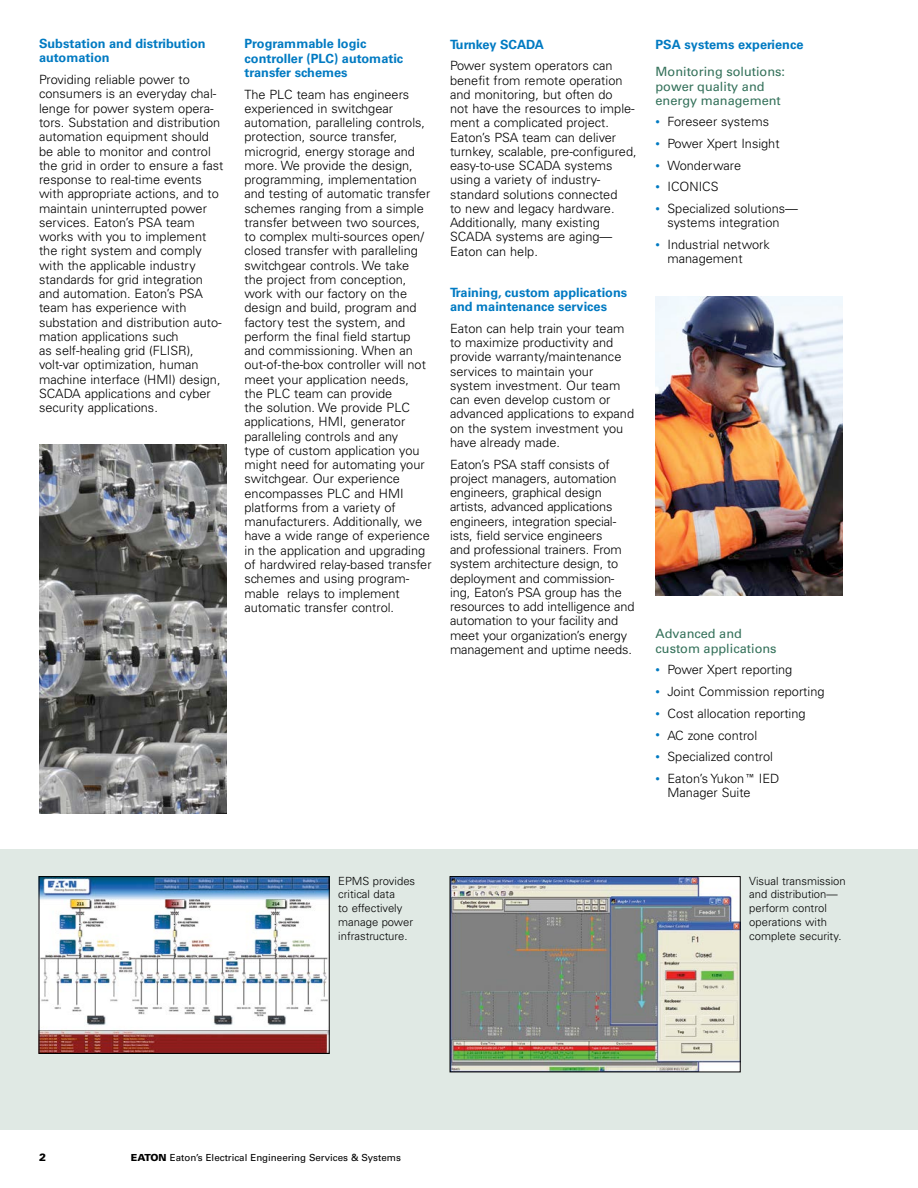
<style>
.page{position:relative;width:918px;height:1188px;background:#fff}
.page>*{position:absolute;margin:0;border:0;box-sizing:border-box;transform-origin:0 0}
.t1{font:300 12.75px/14.2px "Univers LT Std";color:#000}
.t2{font:700 12.75px/14.2px "Univers LT Std";color:#007ac2}
.t3{font:12.75px/14.2px "Univers LT Std";color:#34715a}
.t4{font:300 11.25px/13.8px "Univers LT Std";color:#000}
.t5{font:900 10.5px "Univers LT Std";color:#000}
.t6{font:9.75px "Univers LT Std";color:#000}
.s1{font-size:9px;color:#007ac2}
.s2{font-family:"Universal Newswith Comm Pi";font-weight:400}
.s3{font-weight:900}
</style>
<div class="page">
<div style="left:0;top:850px;width:918px;height:280px;background:#e0e9e4"></div>
<img style="left:41px;top:878px;width:286px;height:174px">
<div style="left:39px;top:876px;width:290px;height:178px;border:1px solid #000"></div>
<img style="left:452px;top:878px;width:286px;height:192px">
<div style="left:450px;top:876px;width:290px;height:196px;border:1px solid #000"></div>
<img style="left:39px;top:444px;width:187px;height:370px">
<img style="left:656px;top:296px;width:187px;height:300px">
<p class="t2" style="left:39px;top:37px;width:168px">Substation and distribution automation</p>
<p class="t1" style="left:39px;top:73px;width:186px">Providing reliable power to consumers is an everyday chal&shy;lenge for power system opera&shy;tors. Substation and distribution automation equipment should be able to monitor and control the grid in order to ensure a fast response to real-time events with appropriate actions, and to maintain uninterrupted power services. Eaton’s PSA team works with you to implement the right system and comply with the applicable industry standards for grid integration and automation. Eaton’s PSA team has experience with substation and distribution auto&shy;mation applications such<br>as self-healing grid (FLISR), volt-var optimization, human machine interface (HMI) design,<br>SCADA applications and cyber security applications.</p>
<p class="t2" style="left:245px;top:37px;width:160px">Programmable logic controller (PLC) automatic transfer schemes</p>
<p class="t1" style="left:245px;top:87px;width:189px">The PLC team has engineers experienced in switchgear automation, paralleling controls, protection, source transfer, microgrid, energy storage and more. We provide the design, programming, implementation and testing of automatic transfer schemes ranging from a simple transfer between two sources, to complex multi-sources open/ closed transfer with paralleling switchgear controls. We take<br>the project from conception, work with our factory on the design and build, program and factory test the system, and perform the final field startup and commissioning. When an out-of-the-box controller will not meet your application needs,<br>the PLC team can provide<br>the solution. We provide PLC applications, HMI, generator paralleling controls and any<br>type of custom application you might need for automating your switchgear. Our experience encompasses PLC and HMI platforms from a variety of manufacturers. Additionally, we have a wide range of experience in the application and upgrading of hardwired relay-based transfer schemes and using program&shy;mable relays to implement automatic transfer control.</p>
<p class="t2" style="left:450px;top:37px;width:96px">Turnkey SCADA</p>
<p class="t1" style="left:450px;top:59px;width:188px">Power system operators can benefit from remote operation and monitoring, but often do<br>not have the resources to imple&shy;ment a complicated project.<br>Eaton’s PSA team can deliver turnkey, scalable, pre-configured, easy-to-use SCADA systems using a variety of industry&shy;standard solutions connected<br>to new and legacy hardware.<br>Additionally, many existing<br>SCADA systems are aging—<br>Eaton can help.</p>
<p class="t2" style="left:450px;top:285px;width:179px">Training, custom applications and maintenance services</p>
<p class="t1" style="left:450px;top:321px;width:186px">Eaton can help train your team to maximize productivity and provide warranty/maintenance services to maintain your system investment. Our team can even develop custom or advanced applications to expand on the system investment you have already made.</p>
<p class="t1" style="left:450px;top:457px;width:186px">Eaton’s PSA staff consists of project managers, automation engineers, graphical design artists, advanced applications engineers, integration special&shy;ists, field service engineers<br>and professional trainers. From system architecture design, to deployment and commission&shy;ing, Eaton’s PSA group has the resources to add intelligence and automation to your facility and meet your organization’s energy management and uptime needs.</p>
<p class="t2" style="left:656px;top:37px;width:150px">PSA systems experience</p>
<p class="t3" style="left:656px;top:65px;width:131px">Monitoring solutions: power quality and energy management</p>
<p class="t1" style="left:656px;top:115px;width:115px"><span class="s1">•</span> Foreseer systems</p>
<p class="t1" style="left:656px;top:136px;width:126px"><span class="s1">•</span> Power Xpert Insight</p>
<p class="t1" style="left:656px;top:158px;width:87px"><span class="s1">•</span> Wonderware</p>
<p class="t1" style="left:656px;top:180px;width:65px"><span class="s1">•</span> ICONICS</p>
<p class="t1" style="left:656px;top:202px;width:144px;text-align:center"><span class="s1">•</span> Specialized solutions— systems integration</p>
<p class="t1" style="left:668px;top:238px;width:104px;text-indent:-12px"><span class="s1">•</span> Industrial network management</p>
<p class="t3" style="left:656px;top:627px;width:123px">Advanced and custom applications</p>
<p class="t1" style="left:656px;top:663px;width:138px"><span class="s1">•</span> Power Xpert reporting</p>
<p class="t1" style="left:656px;top:684px;width:171px"><span class="s1">•</span> Joint Commission reporting</p>
<p class="t1" style="left:656px;top:706px;width:152px"><span class="s1">•</span> Cost allocation reporting</p>
<p class="t1" style="left:656px;top:728px;width:103px"><span class="s1">•</span> AC zone control</p>
<p class="t1" style="left:656px;top:750px;width:119px"><span class="s1">•</span> Specialized control</p>
<p class="t1" style="left:668px;top:771px;width:113px;text-indent:-12px"><span class="s1">•</span> Eaton’s Yukon<span class="s2">E</span> IED<br>Manager Suite</p>
<p class="t4" style="left:338px;top:874px;width:78px">EPMS provides critical data<br>to effectively manage power infrastructure.</p>
<p class="t4" style="left:749px;top:874px;width:98px">Visual transmission and distribution— perform control operations with complete security.</p>
<p class="t5" style="left:39px;top:1151px;width:9px">2</p>
<p class="t6" style="left:131px;top:1152px;width:271px"><span class="s3">EATON</span> Eaton’s Electrical Engineering Services &amp; Systems</p>
</div>
